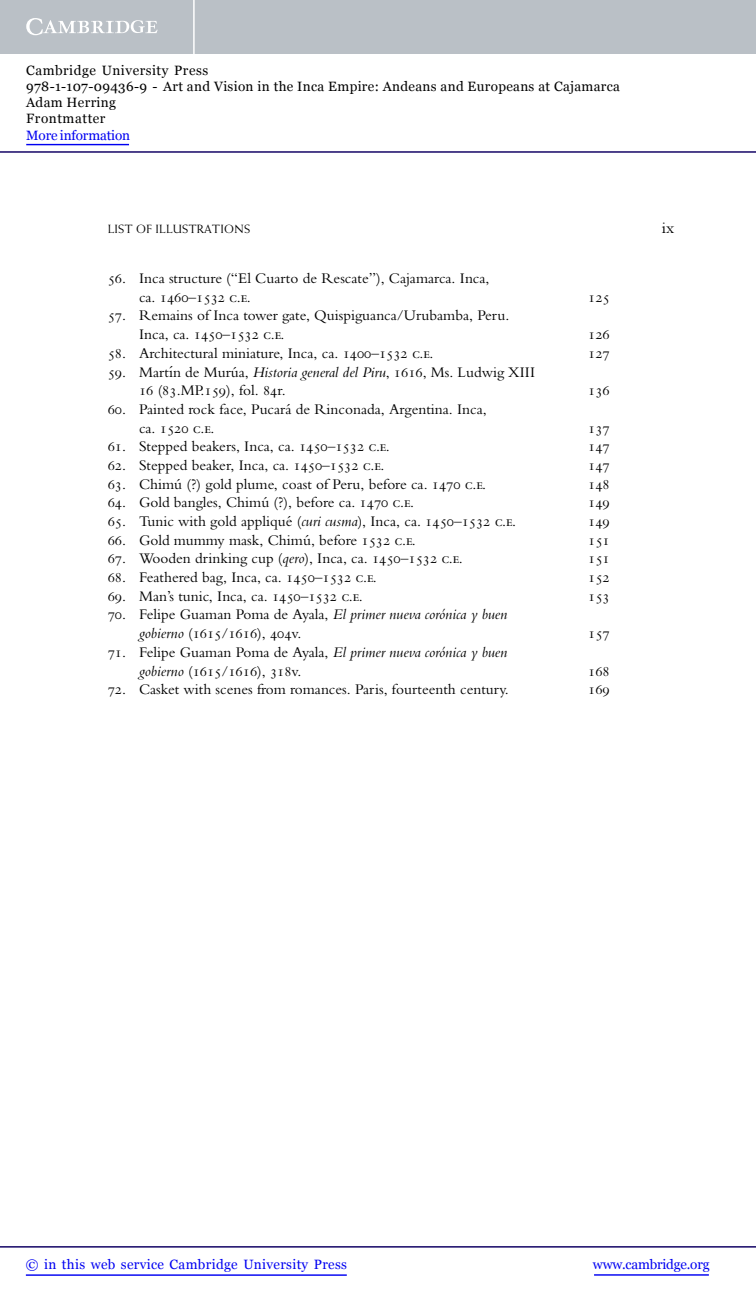
<style>
.page{position:relative;width:756px;height:1298px;background:#fff}
.page>*{position:absolute;margin:0;border:0;box-sizing:border-box;transform-origin:0 0}
.t1{font:16.5px "Bembo";color:#000}
.t2{font:15.3px "Bembo";color:#000}
.t3{font:15.3px "Bembo Italic Os F";color:#000}
.t4{font:15.3px "Bembo SC";color:#000}
.t5{font:13.5px/16.2px "Georgia";letter-spacing:.025em;color:#000}
.t6{font:13.5px "Georgia";letter-spacing:.025em;color:#0000f1}
.t7{font:13.5px "Georgia";letter-spacing:-.015em;color:#0000f1}
.t8{font:13.5px "Georgia";letter-spacing:-.01em;color:#0000f1}
.t9{font:12px "Weiss";letter-spacing:.025em;color:#000}
.s1{font-family:"Bembo SC"}
.s2{font-family:"Bembo"}
.s3{font-family:"Bembo Italic Os F"}
</style>
<div class="page">
<div style="left:0;top:0;width:756px;height:54px;background:#bac0c6"></div>
<svg style="left:26px;top:18px;width:132px;height:17px"></svg>
<hr style="left:193px;top:0;width:2px;height:54px;background:#fff">
<hr style="left:0;top:151px;width:756px;height:2px;background:#150666">
<hr style="left:594px;top:1274px;width:115px;height:1px;background:#0000f1">
<hr style="left:0;top:1246px;width:756px;height:1px;background:#150666">
<hr style="left:26px;top:1274px;width:321px;height:1px;background:#0000f1">
<hr style="left:26px;top:144px;width:103px;height:1px;background:#0000f1">
<p class="t5" style="left:26px;top:62px;width:595px">Cambridge University Press<br>978-1-107-09436-9 - Art and Vision in the Inca Empire: Andeans and Europeans at Cajamarca Adam Herring<br>Frontmatter</p>
<p class="t8" style="left:26px;top:127px;width:105px">More information</p>
<p class="t9" style="left:108px;top:224px;width:144px">LIST OF ILLUSTRATIONS</p>
<p class="t1" style="left:662px;top:222px;width:14px">ix</p>
<p class="t2" style="left:108px;top:273px;width:383px"><span class="s1">56</span>. Inca structure (“El Cuarto de Rescate”), Cajamarca. Inca,</p>
<p class="t4" style="left:139px;top:291px;width:113px"><span class="s2">ca.</span> 1460<span class="s2">–</span>1532 c.e.</p>
<p class="t4" style="left:588px;top:291px;width:23px">125</p>
<p class="t2" style="left:108px;top:310px;width:403px"><span class="s1">57</span>. Remains of Inca tower gate, Quispiguanca/Urubamba, Peru.</p>
<p class="t4" style="left:139px;top:329px;width:147px"><span class="s2">Inca, ca.</span> 1450<span class="s2">–</span>1532 c.e.</p>
<p class="t4" style="left:588px;top:329px;width:23px">126</p>
<p class="t2" style="left:108px;top:347px;width:327px"><span class="s1">58</span>. Architectural miniature, Inca, ca. <span class="s1">1400</span>–<span class="s1">1532 c.e.</span></p>
<p class="t4" style="left:588px;top:347px;width:23px">127</p>
<p class="t2" style="left:108px;top:366px;width:143px"><span class="s1">59</span>. Mart´ın de Murua,</p>
<p class="t3" style="left:232px;top:366px;width:304px"><span class="s2">´</span> Historia general del Piru<span class="s2">,</span> <span class="s1">1616</span><span class="s2">, Ms. Ludwig XIII</span></p>
<p class="t2" style="left:139px;top:385px;width:148px"><span class="s1">16</span> (<span class="s1">83</span>.MP.<span class="s1">159</span>), fol. <span class="s1">84</span>r.</p>
<p class="t4" style="left:588px;top:385px;width:23px">136</p>
<p class="t2" style="left:108px;top:403px;width:381px"><span class="s1">60</span>. Painted rock face, Pucara de Rinconada, Argentina. Inca,</p>
<p class="t2" style="left:286px;top:404px;width:7px">´</p>
<p class="t4" style="left:139px;top:422px;width:77px"><span class="s2">ca.</span> 1520 c.e.</p>
<p class="t4" style="left:588px;top:422px;width:23px">137</p>
<p class="t2" style="left:108px;top:441px;width:284px"><span class="s1">61</span>. Stepped beakers, Inca, ca. <span class="s1">1450</span>–<span class="s1">1532 c.e.</span></p>
<p class="t4" style="left:588px;top:441px;width:23px">147</p>
<p class="t2" style="left:108px;top:460px;width:278px"><span class="s1">62</span>. Stepped beaker, Inca, ca. <span class="s1">1450</span>–<span class="s1">1532 c.e.</span></p>
<p class="t4" style="left:588px;top:460px;width:23px">147</p>
<p class="t2" style="left:108px;top:478px;width:380px"><span class="s1">63</span>. Chimu (?) gold plume, coast of Peru, before ca. <span class="s1">1470 c.e.</span></p>
<p class="t2" style="left:176px;top:478px;width:7px">´</p>
<p class="t4" style="left:588px;top:478px;width:23px">148</p>
<p class="t2" style="left:108px;top:497px;width:308px"><span class="s1">64</span>. Gold bangles, Chimu (?), before ca. <span class="s1">1470 c.e.</span></p>
<p class="t2" style="left:263px;top:497px;width:7px">´</p>
<p class="t4" style="left:588px;top:497px;width:23px">149</p>
<p class="t2" style="left:108px;top:516px;width:195px"><span class="s1">65</span>. Tunic with gold applique (</p>
<p class="t2" style="left:287px;top:516px;width:231px">´ <span class="s3">curi cusma</span>), Inca, ca. <span class="s1">1450</span>–<span class="s1">1532 c.e.</span></p>
<p class="t4" style="left:588px;top:516px;width:23px">149</p>
<p class="t2" style="left:108px;top:534px;width:310px"><span class="s1">66</span>. Gold mummy mask, Chimu, before <span class="s1">1532 c.e.</span></p>
<p class="t2" style="left:305px;top:534px;width:7px">´</p>
<p class="t4" style="left:588px;top:534px;width:23px">151</p>
<p class="t2" style="left:108px;top:553px;width:357px"><span class="s1">67</span>. Wooden drinking cup (<span class="s3">qero</span>), Inca, ca. <span class="s1">1450</span>–<span class="s1">1532 c.e.</span></p>
<p class="t4" style="left:588px;top:553px;width:23px">151</p>
<p class="t2" style="left:108px;top:572px;width:271px"><span class="s1">68</span>. Feathered bag, Inca, ca. <span class="s1">1450</span>–<span class="s1">1532 c.e.</span></p>
<p class="t4" style="left:588px;top:572px;width:23px">152</p>
<p class="t2" style="left:108px;top:590px;width:257px"><span class="s1">69</span>. Man’s tunic, Inca, ca. <span class="s1">1450</span>–<span class="s1">1532 c.e.</span></p>
<p class="t4" style="left:588px;top:590px;width:23px">153</p>
<p class="t3" style="left:108px;top:609px;width:401px"><span class="s1">70</span><span class="s2">. Felipe Guaman Poma de Ayala,</span> El primer nueva coronica y buen</p>
<p class="t3" style="left:440px;top:609px;width:7px">´</p>
<p class="t4" style="left:139px;top:628px;width:164px"><span class="s3">gobierno</span> <span class="s2">(</span>1615<span class="s2">/</span>1616<span class="s2">),</span> 404<span class="s2">v.</span></p>
<p class="t4" style="left:588px;top:628px;width:23px">157</p>
<p class="t3" style="left:108px;top:646px;width:401px"><span class="s1">71</span><span class="s2">. Felipe Guaman Poma de Ayala,</span> El primer nueva coronica y buen</p>
<p class="t3" style="left:440px;top:646px;width:7px">´</p>
<p class="t4" style="left:139px;top:665px;width:164px"><span class="s3">gobierno</span> <span class="s2">(</span>1615<span class="s2">/</span>1616<span class="s2">),</span> 318<span class="s2">v.</span></p>
<p class="t4" style="left:588px;top:665px;width:23px">168</p>
<p class="t2" style="left:108px;top:684px;width:403px"><span class="s1">72</span>. Casket with scenes from romances. Paris, fourteenth century.</p>
<p class="t4" style="left:588px;top:684px;width:23px">169</p>
<p class="t6" style="left:26px;top:1256px;width:323px">© in this web service Cambridge University Press</p>
<p class="t7" style="left:593px;top:1256px;width:118px">www.cambridge.org</p>
</div>
